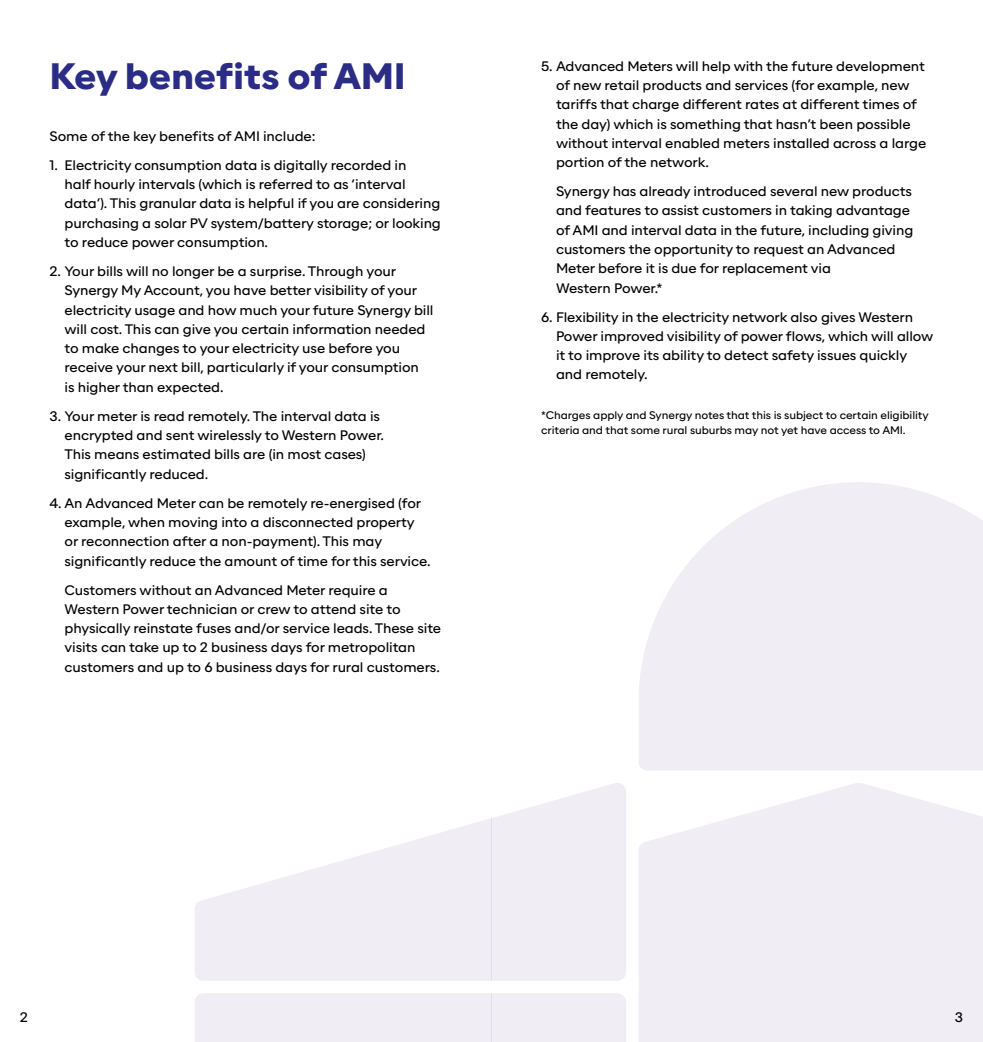
<style>
.page{position:relative;width:983px;height:1042px;background:#fff}
.page>*{position:absolute;margin:0;border:0;box-sizing:border-box;transform-origin:0 0}
.t1{font:700 35px "Alaska";letter-spacing:-.01em;color:#2b2c86}
.t2{font:13.12px/19.2px "Alaska";letter-spacing:-.01em;color:#000}
.t3{font:10.5px/14.9px "Alaska";letter-spacing:-.01em;color:#000}
</style>
<div class="page">
<svg style="left:491px;top:783px;width:135px;height:198px"></svg>
<svg style="left:639px;top:783px;width:343px;height:259px;fill:#f0edf5"></svg>
<svg style="left:639px;top:482px;width:343px;height:288px;fill:#f0edf5"></svg>
<svg style="left:195px;top:818px;width:296px;height:163px;fill:#f0edf5"></svg>
<div style="left:195px;top:993px;width:431px;height:49px;background:#f0edf5"></div>
<h1 class="t1" style="left:50px;top:53px;width:357px">Key benefits of AMI</h1>
<p class="t2" style="left:50px;top:126px;width:267px">Some of the key benefits of AMI include:</p>
<p class="t2" style="left:64px;top:155px;width:378px;text-indent:-15px">1. Electricity consumption data is digitally recorded in<br>half hourly intervals (which is referred to as ‘interval data’). This granular data is helpful if you are considering purchasing a solar PV system/battery storage; or looking to reduce power consumption.</p>
<p class="t2" style="left:64px;top:261px;width:370px;text-indent:-15px">2. Your bills will no longer be a surprise. Through your Synergy My Account, you have better visibility of your electricity usage and how much your future Synergy bill will cost. This can give you certain information needed to make changes to your electricity use before you receive your next bill, particularly if your consumption<br>is higher than expected.</p>
<p class="t2" style="left:64px;top:406px;width:321px;text-indent:-15px">3. Your meter is read remotely. The interval data is encrypted and sent wirelessly to Western Power.<br>This means estimated bills are (in most cases) significantly reduced.</p>
<p class="t2" style="left:64px;top:493px;width:367px;text-indent:-15px">4. An Advanced Meter can be remotely re-energised (for example, when moving into a disconnected property or reconnection after a non-payment). This may significantly reduce the amount of time for this service.</p>
<p class="t2" style="left:64px;top:580px;width:378px">Customers without an Advanced Meter require a Western Power technician or crew to attend site to physically reinstate fuses and/or service leads. These site visits can take up to 2 business days for metropolitan customers and up to 6 business days for rural customers.</p>
<p class="t2" style="left:556px;top:56px;width:371px;text-indent:-15px">5. Advanced Meters will help with the future development of new retail products and services (for example, new tariffs that charge different rates at different times of the day) which is something that hasn’t been possible without interval enabled meters installed across a large portion of the network.</p>
<p class="t2" style="left:556px;top:181px;width:359px">Synergy has already introduced several new products and features to assist customers in taking advantage of AMI and interval data in the future, including giving customers the opportunity to request an Advanced Meter before it is due for replacement via<br>Western Power.*</p>
<p class="t2" style="left:556px;top:307px;width:379px;text-indent:-15px">6. Flexibility in the electricity network also gives Western Power improved visibility of power flows, which will allow it to improve its ability to detect safety issues quickly and remotely.</p>
<p class="t3" style="left:541px;top:407px;width:389px">*Charges apply and Synergy notes that this is subject to certain eligibility criteria and that some rural suburbs may not yet have access to AMI.</p>
<p class="t2" style="left:20px;top:1007px;width:10px">2</p>
<p class="t2" style="left:954px;top:1007px;width:10px">3</p>
</div>
